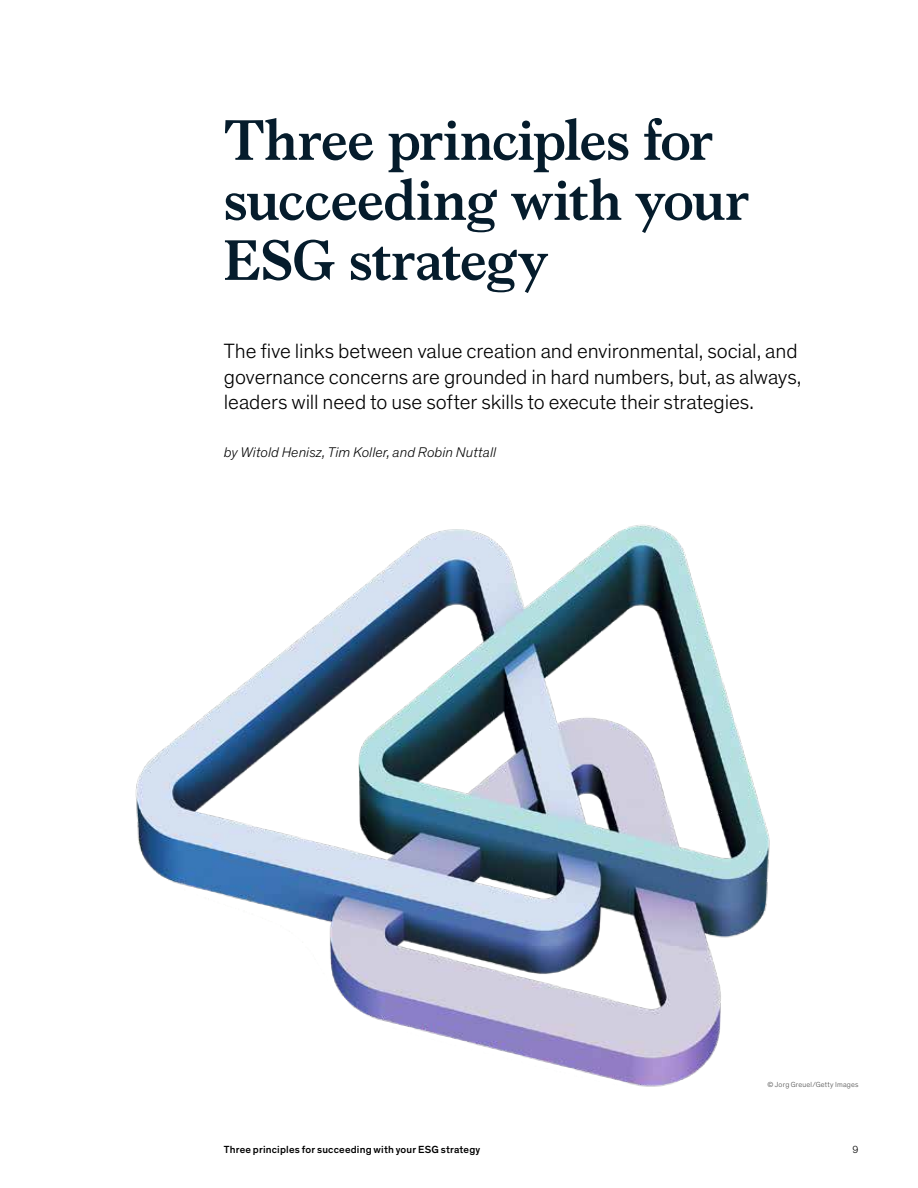
<style>
.page{position:relative;width:918px;height:1188px;background:#fff}
.page>*{position:absolute;margin:0;border:0;box-sizing:border-box;transform-origin:0 0}
.t1{font:700 57px/60px "Bower";letter-spacing:-.01em;color:#051c2c}
.t2{font:300 21px/25.5px "Theinhardt Pan";letter-spacing:-.005em;color:#000}
.t3{font:italic 300 14.25px "Theinhardt Pan";letter-spacing:.005em;color:#000}
.t4{font:500 10.5px "Theinhardt Pan";letter-spacing:.02em;color:#000}
.t5{font:300 10.5px "Theinhardt Pan";color:#000}
.t6{font:300 7.5px "Theinhardt Pan";letter-spacing:.02em;color:#4d4d4d}
</style>
<div class="page">
<img style="left:135px;top:524px;width:635px;height:563px">
<h1 class="t1" style="left:224px;top:106px;width:527px">Three principles for succeeding with your<br>ESG strategy</h1>
<p class="t2" style="left:224px;top:337px;width:579px">The five links between value creation and environmental, social, and governance concerns are grounded in hard numbers, but, as always, leaders will need to use softer skills to execute their strategies.</p>
<p class="t3" style="left:224px;top:442px;width:274px">by Witold Henisz, Tim Koller, and Robin Nuttall</p>
<p class="t6" style="left:768px;top:1079px;width:92px">© Jorg Greuel/Getty Images</p>
<p class="t4" style="left:224px;top:1142px;width:258px">Three principles for succeeding with your ESG strategy</p>
<p class="t5" style="left:853px;top:1142px;width:7px">9</p>
</div>
